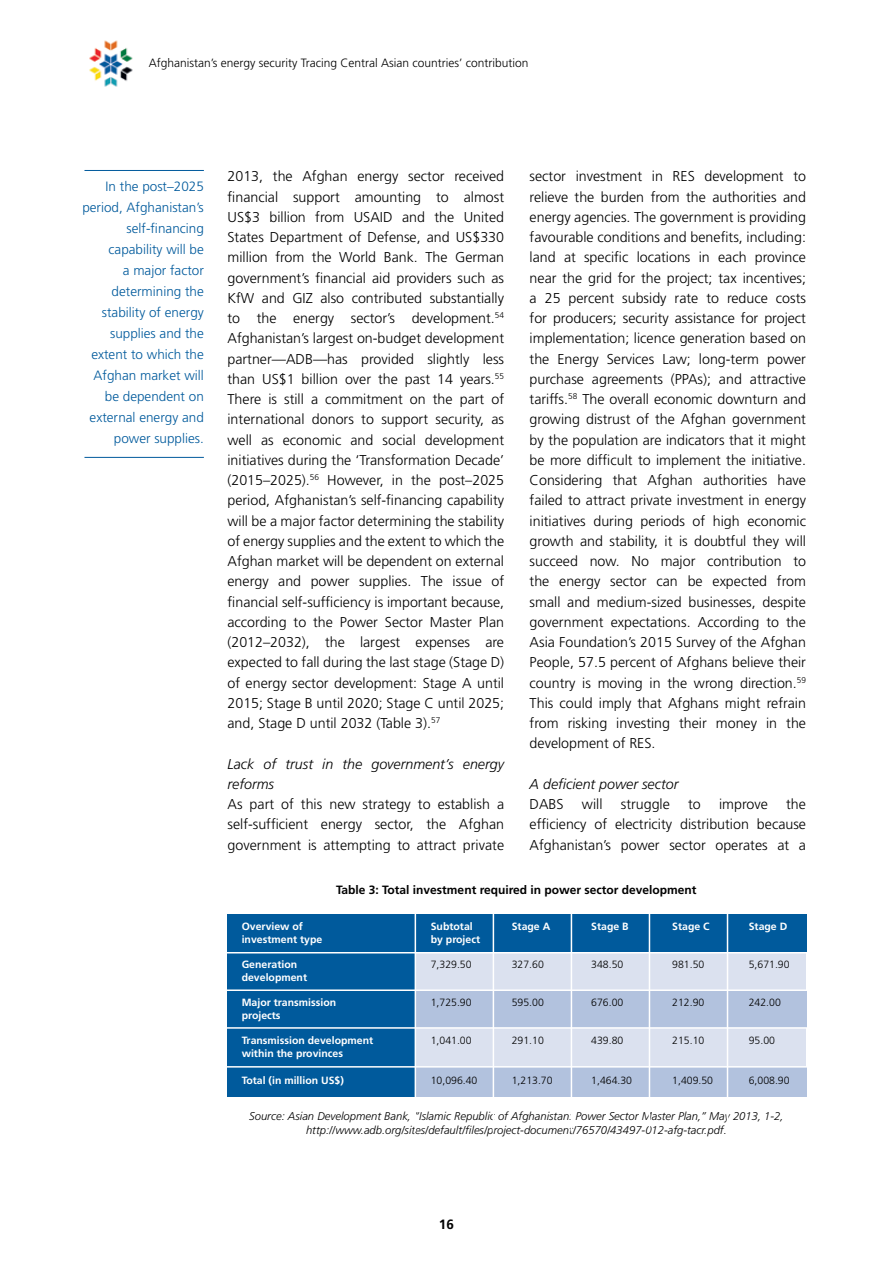
<style>
.page{position:relative;width:893px;height:1263px;background:#fff}
.page>*{position:absolute;margin:0;border:0;box-sizing:border-box;transform-origin:0 0}
.t1{font:300 14.25px/20.2px "Frutiger";color:#000;text-align:justify}
.t2{font:italic 300 14.25px/20.2px "Frutiger";color:#000}
.t3{font:300 13.5px/21px "Frutiger";color:#005a9c;text-align:right}
.t4{font:700 13.5px "Frutiger";color:#000}
.t5{font:300 12px "Frutiger";color:#000}
.t6{font:700 12px "Frutiger";color:#000}
.t7{font:italic 300 11.25px/13.5px "Frutiger";color:#000;text-align:center}
.t8{font:700 10.5px "Frutiger";color:#fff}
.t9{font:300 10.5px "Frutiger";color:#000}
</style>
<div class="page">
<img style="left:89px;top:40px;width:44px;height:47px">
<div style="left:227px;top:914px;width:579px;height:179px;background:#dbe1ef"></div>
<div style="left:227px;top:914px;width:579px;height:39px;background:#005a9c"></div>
<div style="left:227px;top:990px;width:579px;height:38px;background:#b2c2de"></div>
<div style="left:227px;top:1067px;width:579px;height:29px;background:#b2c2de"></div>
<div style="left:227px;top:914px;width:188px;height:182px;background:#005a9c"></div>
<hr style="left:216px;top:952px;width:615px;height:1px;background:#fff">
<hr style="left:216px;top:989px;width:615px;height:2px;background:#fff">
<hr style="left:216px;top:1027px;width:615px;height:2px;background:#fff">
<hr style="left:216px;top:1066px;width:615px;height:1px;background:#fff">
<hr style="left:727px;top:904px;width:1px;height:227px;background:#fff">
<hr style="left:493px;top:904px;width:1px;height:227px;background:#fff">
<hr style="left:415px;top:904px;width:1px;height:227px;background:#fff">
<hr style="left:571px;top:904px;width:1px;height:227px;background:#fff">
<hr style="left:649px;top:904px;width:1px;height:227px;background:#fff">
<hr style="left:84px;top:170px;width:120px;height:1px;background:#005a9c">
<hr style="left:84px;top:457px;width:120px;height:1px;background:#005a9c">
<p class="t5" style="left:149px;top:56px;width:381px">Afghanistan’s energy security Tracing Central Asian countries’ contribution</p>
<p class="t3" style="left:82px;top:176px;width:123px">In the post–2025 period, Afghanistan’s self-financing capability will be<br>a major factor determining the stability of energy supplies and the extent to which the<br>Afghan market will be dependent on external energy and power supplies.</p>
<p class="t1" style="left:227px;top:166px;width:278px">2013, the Afghan energy sector received financial support amounting to almost US$3 billion from USAID and the United States Department of Defense, and US$330 million from the World Bank. The German government’s financial aid providers such as KfW and GIZ also contributed substantially to the energy sector’s development.<sup>54<br></sup>Afghanistan’s largest on-budget development partner—ADB—has provided slightly less than US$1 billion over the past 14 years.<sup>55<br></sup>There is still a commitment on the part of international donors to support security, as well as economic and social development initiatives during the ‘Transformation Decade’ (2015–2025).<sup>56</sup> However, in the post–2025 period, Afghanistan’s self-financing capability will be a major factor determining the stability of energy supplies and the extent to which the Afghan market will be dependent on external energy and power supplies. The issue of financial self-sufficiency is important because, according to the Power Sector Master Plan (2012–2032), the largest expenses are expected to fall during the last stage (Stage D) of energy sector development: Stage A until 2015; Stage B until 2020; Stage C until 2025; and, Stage D until 2032 (Table 3).<sup>57</sup></p>
<p class="t2" style="left:227px;top:753px;width:278px">Lack of trust in the government’s energy reforms</p>
<p class="t1" style="left:227px;top:794px;width:278px">As part of this new strategy to establish a self-sufficient energy sector, the Afghan government is attempting to attract private</p>
<p class="t1" style="left:530px;top:166px;width:278px">sector investment in RES development to relieve the burden from the authorities and energy agencies. The government is providing favourable conditions and benefits, including: land at specific locations in each province near the grid for the project; tax incentives; a 25 percent subsidy rate to reduce costs for producers; security assistance for project implementation; licence generation based on the Energy Services Law; long-term power purchase agreements (PPAs); and attractive tariffs.<sup>58</sup> The overall economic downturn and growing distrust of the Afghan government by the population are indicators that it might be more difficult to implement the initiative.<br>Considering that Afghan authorities have failed to attract private investment in energy initiatives during periods of high economic growth and stability, it is doubtful they will succeed now. No major contribution to the energy sector can be expected from small and medium-sized businesses, despite government expectations. According to the Asia Foundation’s 2015 Survey of the Afghan People, 57.5 percent of Afghans believe their country is moving in the wrong direction.<sup>59<br></sup>This could imply that Afghans might refrain from risking investing their money in the development of RES.</p>
<p class="t2" style="left:530px;top:774px;width:150px">A deficient power sector</p>
<p class="t1" style="left:530px;top:794px;width:36px">DABS</p>
<p class="t1" style="left:582px;top:794px;width:22px">will</p>
<p class="t1" style="left:621px;top:794px;width:51px">struggle</p>
<p class="t1" style="left:688px;top:794px;width:14px">to</p>
<p class="t1" style="left:719px;top:794px;width:50px">improve</p>
<p class="t1" style="left:530px;top:794px;width:278px;text-indent:257px">the efficiency of electricity distribution because Afghanistan’s power sector operates at a</p>
<p class="t6" style="left:336px;top:883px;width:362px">Table 3: Total investment required in power sector development</p>
<p class="t8" style="left:242px;top:920px;width:63px">Overview of</p>
<p class="t8" style="left:431px;top:920px;width:44px">Subtotal</p>
<p class="t8" style="left:512px;top:920px;width:40px">Stage A</p>
<p class="t8" style="left:591px;top:920px;width:39px">Stage B</p>
<p class="t8" style="left:672px;top:920px;width:39px">Stage C</p>
<p class="t8" style="left:749px;top:920px;width:40px">Stage D</p>
<p class="t8" style="left:242px;top:933px;width:82px">investment type</p>
<p class="t8" style="left:431px;top:933px;width:51px">by project</p>
<p class="t8" style="left:242px;top:958px;width:57px">Generation</p>
<p class="t9" style="left:431px;top:959px;width:42px">7,329.50</p>
<p class="t9" style="left:512px;top:959px;width:34px">327.60</p>
<p class="t9" style="left:591px;top:959px;width:34px">348.50</p>
<p class="t9" style="left:672px;top:959px;width:34px">981.50</p>
<p class="t9" style="left:749px;top:959px;width:42px">5,671.90</p>
<p class="t8" style="left:242px;top:971px;width:67px">development</p>
<p class="t8" style="left:242px;top:996px;width:96px">Major transmission</p>
<p class="t9" style="left:431px;top:997px;width:42px">1,725.90</p>
<p class="t9" style="left:512px;top:997px;width:34px">595.00</p>
<p class="t9" style="left:591px;top:997px;width:34px">676.00</p>
<p class="t9" style="left:672px;top:997px;width:34px">212.90</p>
<p class="t9" style="left:749px;top:997px;width:34px">242.00</p>
<p class="t8" style="left:242px;top:1009px;width:40px">projects</p>
<p class="t8" style="left:242px;top:1034px;width:133px">Transmission development</p>
<p class="t9" style="left:431px;top:1035px;width:42px">1,041.00</p>
<p class="t9" style="left:512px;top:1035px;width:34px">291.10</p>
<p class="t9" style="left:591px;top:1035px;width:34px">439.80</p>
<p class="t9" style="left:672px;top:1035px;width:34px">215.10</p>
<p class="t9" style="left:749px;top:1035px;width:28px">95.00</p>
<p class="t8" style="left:242px;top:1047px;width:103px">within the provinces</p>
<p class="t8" style="left:242px;top:1074px;width:104px">Total (in million US$)</p>
<p class="t9" style="left:431px;top:1075px;width:48px">10,096.40</p>
<p class="t9" style="left:512px;top:1075px;width:42px">1,213.70</p>
<p class="t9" style="left:591px;top:1075px;width:42px">1,464.30</p>
<p class="t9" style="left:672px;top:1075px;width:42px">1,409.50</p>
<p class="t9" style="left:749px;top:1075px;width:42px">6,008.90</p>
<p class="t7" style="left:249px;top:1109px;width:536px">Source: Asian Development Bank, “Islamic Republic of Afghanistan: Power Sector Master Plan,” May 2013, 1-2, http://www.adb.org/sites/default/files/project-document/76570/43497-012-afg-tacr.pdf.</p>
<p class="t4" style="left:439px;top:1216px;width:17px">16</p>
</div>
